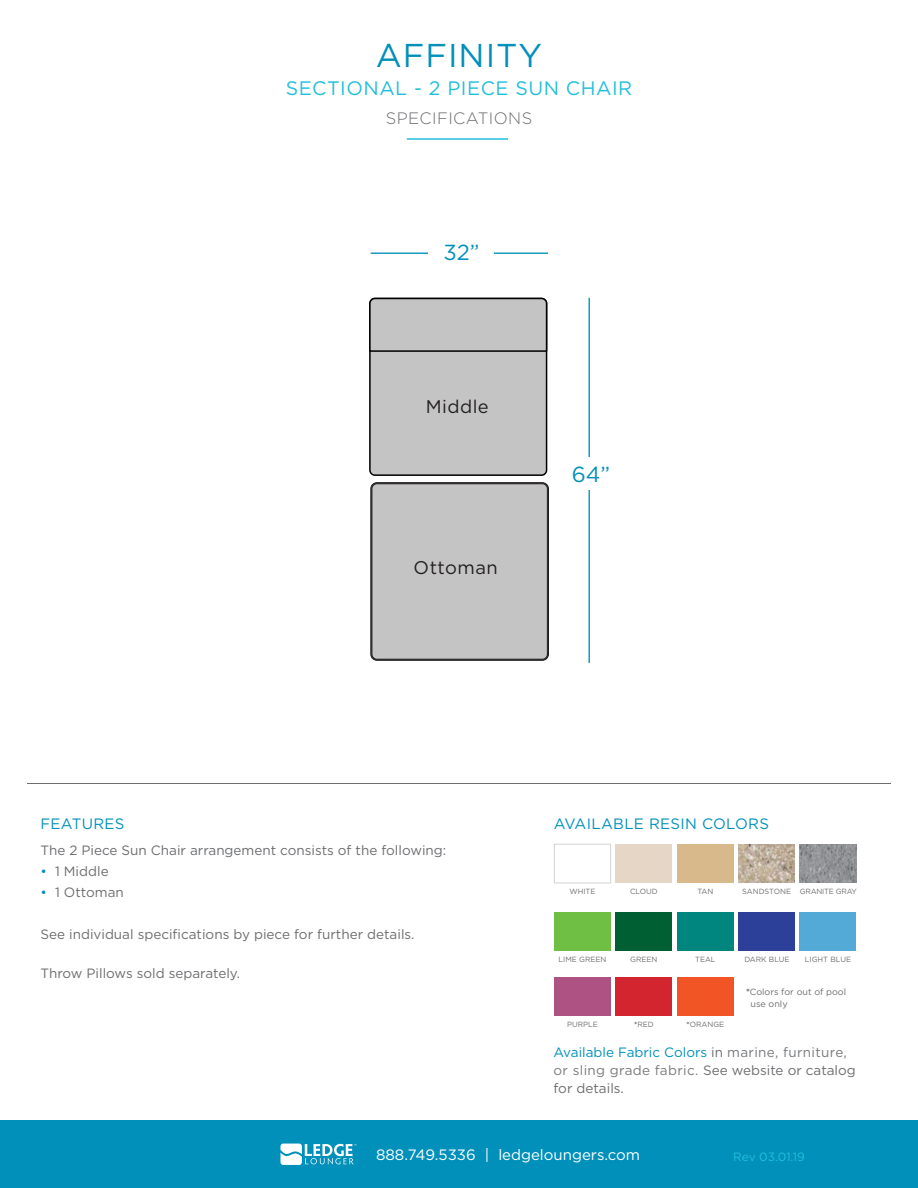
<style>
.page{position:relative;width:918px;height:1188px;background:#fff}
.page>*{position:absolute;margin:0;border:0;box-sizing:border-box;transform-origin:0 0}
.t1{font:33px "Gotham";letter-spacing:.03em;color:#0090ba}
.t2{font:21.75px "Gotham";color:#0090ba}
.t3{font:19.5px "Gotham";letter-spacing:.025em;color:#22bfdc}
.t4{font:18.3px "Gotham";letter-spacing:.025em;color:#231f20}
.t5{font:300 16.5px "Gotham";letter-spacing:.025em;color:#6c6d70}
.t6{font:15px "Gotham";color:#fff}
.t7{font:15px "Gotham";letter-spacing:.02em;color:#0090ba}
.t8{font:13.5px "Gotham";color:#6c6d70}
.t9{font:13.5px/18px "Gotham";color:#787a7d}
.t10{font:12px "Gotham";letter-spacing:-.01em;color:#22bfdc}
.t11{font:9px "Gotham";color:#6c6d70}
.t12{font:7.5px "Gotham";color:#6c6d70}
.t13{font:7.5px "Gotham";letter-spacing:-.025em;color:#6c6d70}
.s1{color:#0090ba}
.s2{font-weight:700}
.s3{color:#6c6d70}
</style>
<div class="page">
<div style="left:0;top:1120px;width:918px;height:68px;background:#0090ba"></div>
<svg style="left:280px;top:1144px;width:77px;height:21px"></svg>
<hr style="left:407px;top:138px;width:101px;height:2px;background:#22bfdc">
<hr style="left:27px;top:783px;width:864px;height:1px;background:#6e6e70">
<div style="left:616px;top:844px;width:56px;height:39px;background:#e5d6c5"></div>
<div style="left:677px;top:844px;width:57px;height:39px;background:#d8b98c"></div>
<div style="left:800px;top:912px;width:56px;height:39px;background:#54aad7"></div>
<div style="left:739px;top:912px;width:56px;height:39px;background:#2c3f99"></div>
<div style="left:554px;top:844px;width:57px;height:39px;background:#fff;border:1px solid #d1d4d4"></div>
<img style="left:800px;top:844px;width:56px;height:39px">
<img style="left:739px;top:844px;width:56px;height:39px">
<div style="left:554px;top:912px;width:57px;height:39px;background:#70bf45"></div>
<div style="left:616px;top:912px;width:56px;height:39px;background:#005f33"></div>
<div style="left:677px;top:912px;width:57px;height:39px;background:#00867f"></div>
<div style="left:554px;top:977px;width:57px;height:38px;background:#ad5283"></div>
<div style="left:616px;top:977px;width:56px;height:38px;background:#d22530"></div>
<div style="left:677px;top:977px;width:57px;height:39px;background:#f15425"></div>
<hr style="left:371px;top:253px;width:177px;height:1px;background:#0090ba">
<div style="left:429px;top:243px;width:65px;height:33px;background:#fff"></div>
<hr style="left:589px;top:298px;width:1px;height:365px;background:#0090ba">
<div style="left:558px;top:457px;width:66px;height:33px;background:#fff"></div>
<div style="left:370px;top:482px;width:179px;height:179px;background:#c4c4c4"></div>
<div style="left:370px;top:298px;width:177px;height:177px;background:#c4c4c4;border-radius:5px"></div>
<div style="left:369px;top:298px;width:178px;height:178px;border:2px solid #000;border-radius:5px"></div>
<svg style="left:369px;top:297px;width:179px;height:56px"></svg>
<p class="t1" style="left:376px;top:34px;width:168px">AFFINITY</p>
<p class="t3" style="left:286px;top:76px;width:348px">SECTIONAL - 2 PIECE SUN CHAIR</p>
<p class="t5" style="left:386px;top:109px;width:148px">SPECIFICATIONS</p>
<p class="t2" style="left:443px;top:239px;width:38px">32”</p>
<p class="t4" style="left:426px;top:395px;width:65px">Middle</p>
<p class="t4" style="left:414px;top:556px;width:86px">Ottoman</p>
<p class="t2" style="left:572px;top:460px;width:40px">64”</p>
<p class="t7" style="left:40px;top:814px;width:86px">FEATURES</p>
<p class="t8" style="left:40px;top:841px;width:407px">The 2 Piece Sun Chair arrangement consists of the following:</p>
<p class="t8" style="left:40px;top:862px;width:70px"><span class="s1">•</span> 1 Middle</p>
<p class="t8" style="left:40px;top:883px;width:85px"><span class="s1">•</span> 1 Ottoman</p>
<p class="t8" style="left:40px;top:925px;width:376px">See individual specifications by piece for further details.</p>
<p class="t8" style="left:40px;top:964px;width:201px">Throw Pillows sold separately.</p>
<p class="t7" style="left:554px;top:814px;width:217px">AVAILABLE RESIN COLORS</p>
<p class="t12" style="left:569px;top:886px;width:28px">WHITE</p>
<p class="t12" style="left:630px;top:886px;width:29px">CLOUD</p>
<p class="t12" style="left:697px;top:886px;width:18px">TAN</p>
<p class="t12" style="left:742px;top:886px;width:50px">SANDSTONE</p>
<p class="t13" style="left:800px;top:886px;width:59px">GRANITE GRAY</p>
<p class="t12" style="left:559px;top:955px;width:49px">LIME GREEN</p>
<p class="t12" style="left:630px;top:955px;width:29px">GREEN</p>
<p class="t12" style="left:695px;top:955px;width:22px">TEAL</p>
<p class="t12" style="left:744px;top:955px;width:47px">DARK BLUE</p>
<p class="t12" style="left:805px;top:955px;width:48px">LIGHT BLUE</p>
<p class="t11" style="left:746px;top:986px;width:102px"><span class="s2">*</span>Colors for out of pool</p>
<p class="t11" style="left:751px;top:998px;width:39px">use only</p>
<p class="t9" style="left:554px;top:1043px;width:304px"><span class="s1">Available Fabric Colors</span> <span class="s3">in</span> marine, furniture, or sling grade fabric. <span class="s3">See website or catalog for details.</span></p>
<p class="t12" style="left:567px;top:1019px;width:32px">PURPLE</p>
<p class="t12" style="left:634px;top:1019px;width:21px"><span class="s2">*</span>RED</p>
<p class="t12" style="left:686px;top:1019px;width:39px"><span class="s2">*</span>ORANGE</p>
<p class="t6" style="left:376px;top:1145px;width:266px">888.749.5336 | ledgeloungers.com</p>
<p class="t10" style="left:733px;top:1149px;width:73px">Rev 03.01.19</p>
</div>
